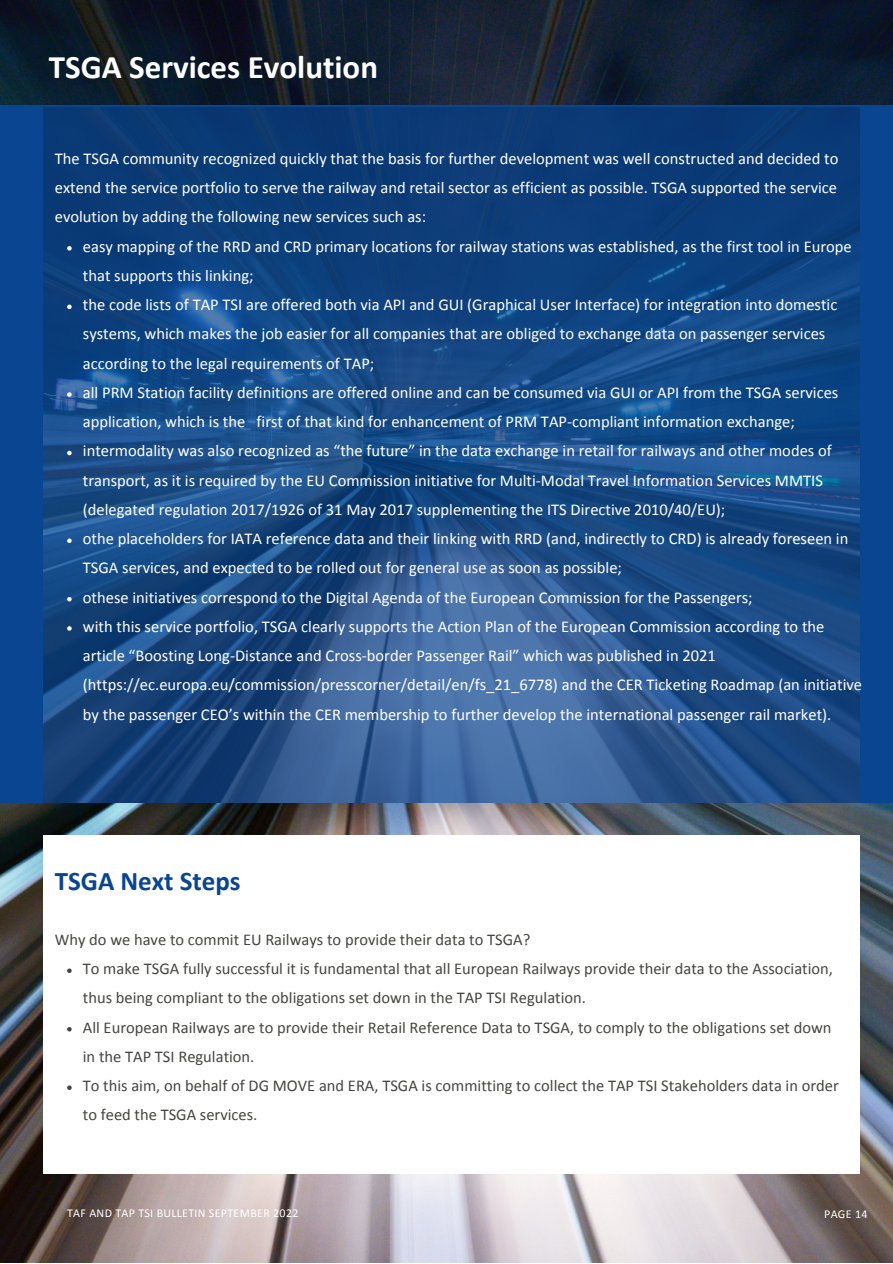
<style>
.page{position:relative;width:893px;height:1264px;background:#fff}
.page>*{position:absolute;margin:0;border:0;box-sizing:border-box;transform-origin:0 0}
.t1{font:700 33px "Calibri";color:#fff}
.t2{font:700 27px "Calibri";color:#094591}
.t3{font:16.5px/29.2px "Calibri";color:#fff}
.t4{font:16.5px/29.2px "Calibri";color:#444440}
.t5{font:12px "Calibri";letter-spacing:.025em;color:#fff}
</style>
<div class="page">
<img style="left:0;top:0;width:892px;height:1262px">
<div style="left:0;top:105px;width:892px;height:697px;background:#094591"></div>
<img style="left:43px;top:107px;width:816px;height:695px">
<svg style="left:67px;top:246px;width:5px;height:4px"></svg>
<svg style="left:67px;top:304px;width:5px;height:5px"></svg>
<svg style="left:67px;top:392px;width:5px;height:5px"></svg>
<svg style="left:67px;top:451px;width:5px;height:4px"></svg>
<svg style="left:67px;top:538px;width:5px;height:5px"></svg>
<svg style="left:67px;top:597px;width:5px;height:4px"></svg>
<svg style="left:67px;top:626px;width:5px;height:4px"></svg>
<div style="left:43px;top:835px;width:816px;height:338px;background:#fff"></div>
<svg style="left:67px;top:968px;width:5px;height:5px"></svg>
<svg style="left:67px;top:1027px;width:5px;height:4px"></svg>
<svg style="left:67px;top:1085px;width:5px;height:4px"></svg>
<h1 class="t1" style="left:49px;top:53px;width:331px">TSGA Services Evolution</h1>
<p class="t3" style="left:55px;top:145px;width:785px;text-align:justify">The TSGA community recognized quickly that the basis for further development was well constructed and decided to extend the service portfolio to serve the railway and retail sector as efficient as possible. TSGA supported the service evolution by adding the following new services such as:</p>
<p class="t3" style="left:83px;top:233px;width:780px">easy mapping of the RRD and CRD primary locations for railway stations was established, as the first tool in Europe that supports this linking;<br>the code lists of TAP TSI are offered both via API and GUI (Graphical User Interface) for integration into domestic systems, which makes the job easier for all companies that are obliged to exchange data on passenger services according to the legal requirements of TAP;<br>all PRM Station facility definitions are offered online and can be consumed via GUI or API from the TSGA services application, which is the first of that kind for enhancement of PRM TAP-compliant information exchange; intermodality was also recognized as “the future” in the data exchange in retail for railways and other modes of transport, as it is required by the EU Commission initiative for Multi-Modal Travel Information Services MMTIS (delegated regulation 2017/1926 of 31 May 2017 supplementing the ITS Directive 2010/40/EU);<br>othe placeholders for IATA reference data and their linking with RRD (and, indirectly to CRD) is already foreseen in TSGA services, and expected to be rolled out for general use as soon as possible;<br>othese initiatives correspond to the Digital Agenda of the European Commission for the Passengers;<br>with this service portfolio, TSGA clearly supports the Action Plan of the European Commission according to the article “Boosting Long-Distance and Cross-border Passenger Rail” which was published in 2021 (https://ec.europa.eu/commission/presscorner/detail/en/fs_21_6778) and the CER Ticketing Roadmap (an initiative by the passenger CEO’s within the CER membership to further develop the international passenger rail market).</p>
<h2 class="t2" style="left:55px;top:869px;width:187px">TSGA Next Steps</h2>
<p class="t4" style="left:55px;top:926px;width:477px">Why do we have to commit EU Railways to provide their data to TSGA?</p>
<p class="t4" style="left:83px;top:955px;width:757px">To make TSGA fully successful it is fundamental that all European Railways provide their data to the Association, thus being compliant to the obligations set down in the TAP TSI Regulation.<br>All European Railways are to provide their Retail Reference Data to TSGA, to comply to the obligations set down in the TAP TSI Regulation.<br>To this aim, on behalf of DG MOVE and ERA, TSGA is committing to collect the TAP TSI Stakeholders data in order to feed the TSGA services.</p>
<p class="t5" style="left:67px;top:1208px;width:233px">TAF AND TAP TSI BULLETIN SEPTEMBER 2022</p>
<p class="t5" style="left:824px;top:1208px;width:45px">PAGE 14</p>
</div>
